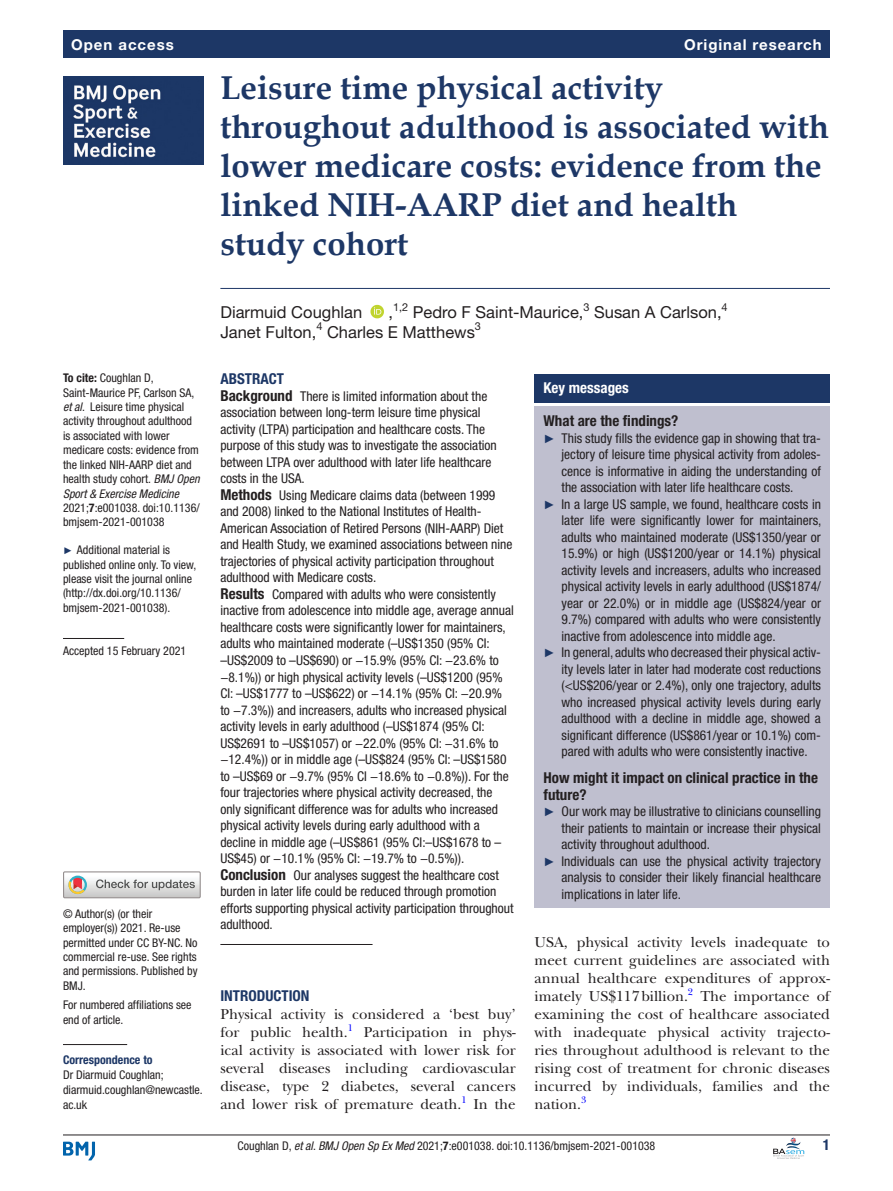
<style>
.page{position:relative;width:893px;height:1191px;background:#fff}
.page>*{position:absolute;margin:0;border:0;box-sizing:border-box;transform-origin:0 0}
.t1{font:700 33px/39px "Book Antiqua";color:#1d3766}
.t2{font:16.5px "Helvetica Neue LT Std";color:#231f20}
.t3{font:15px/18px "New Baskerville";color:#231f20;text-align:justify}
.t4{font:700 condensed 15px/16.5px "Helvetica Neue LT Std";color:#231f20}
.t5{font:700 15px "Helvetica Neue LT Std";letter-spacing:.065em;color:#fff}
.t6{font:700 condensed 15px "Helvetica Neue LT Std";color:#1d3766}
.t7{font:700 condensed 15px "Helvetica Neue LT Std";color:#fff}
.t8{font:condensed 13.5px/16.5px "Helvetica Neue LT Std";color:#231f20}
.t9{font:condensed 12px/14.4px "Helvetica Neue LT Std";color:#231f20}
.t10{font:700 condensed 12px "Helvetica Neue LT Std";color:#1d3766}
.t11{font:10.95px "Helvetica Neue LT Std";color:#231f20}
.t12{font:9.9px "New Baskerville";color:#00f}
.s1{font-weight:700}
.s2{font-style:italic}
.s3{font-family:"Arial";font-stretch:normal;font-size:9.75px;color:#1d3766}
.s4{font-weight:700;font-size:15px}
.s5{font-family:"Arial";font-stretch:normal;font-size:12px;color:#1d3766}
</style>
<div class="page">
<hr style="left:63px;top:1134px;width:767px;height:1px;background:#231f20">
<svg style="left:63px;top:1141px;width:32px;height:19px"></svg>
<svg style="left:773px;top:1137px;width:31px;height:22px"></svg>
<div style="left:63px;top:31px;width:767px;height:27px;background:#1d3766"></div>
<hr style="left:220px;top:288px;width:610px;height:1px;background:#1d3766">
<svg style="left:370px;top:305px;width:14px;height:13px"></svg>
<hr style="left:63px;top:638px;width:61px;height:1px;background:#231f20">
<hr style="left:63px;top:1044px;width:64px;height:1px;background:#231f20">
<div style="left:63px;top:871px;width:138px;height:27px;border:1px solid #969090"></div>
<svg style="left:64px;top:872px;width:136px;height:25px"></svg>
<img style="left:63px;top:77px;width:140px;height:88px">
<hr style="left:220px;top:944px;width:153px;height:1px;background:#231f20">
<div style="left:535px;top:374px;width:295px;height:28px;background:#1d3766"></div>
<div style="left:535px;top:406px;width:295px;height:502px;background:#bfbfcf"></div>
<p class="t5" style="left:71px;top:35px;width:104px">Open access</p>
<p class="t5" style="left:684px;top:35px;width:139px">Original research</p>
<h1 class="t1" style="left:220px;top:68px;width:610px">Leisure time physical activity throughout adulthood is associated with lower medicare costs: evidence from the linked NIH-AARP diet and health study cohort</h1>
<p class="t9" style="left:63px;top:371px;width:138px"><span class="s1">To cite:</span> Coughlan D,<br>Saint-Maurice PF, Carlson SA, <span class="s2">et al</span>. Leisure time physical activity throughout adulthood is associated with lower medicare costs: evidence from the linked NIH-AARP diet and health study cohort. <span class="s2">BMJ Open<br>Sport &amp; Exercise Medicine<br></span>2021;<span class="s1">7</span>:e001038. doi:10.1136/ bmjsem-2021-001038</p>
<p class="t9" style="left:63px;top:542px;width:135px"><span class="s3">►</span> Additional material is published online only. To view, please visit the journal online (http://dx.doi.org/10.1136/ bmjsem-2021-001038).</p>
<p class="t9" style="left:63px;top:644px;width:125px">Accepted 15 February 2021</p>
<p class="t9" style="left:63px;top:906px;width:136px">© Author(s) (or their employer(s)) 2021. Re-use permitted under CC BY-NC. No commercial re-use. See rights and permissions. Published by<br>BMJ.</p>
<p class="t9" style="left:63px;top:997px;width:130px;line-height:15px">For numbered affiliations see end of article.</p>
<p class="t10" style="left:63px;top:1053px;width:91px">Correspondence to</p>
<p class="t9" style="left:63px;top:1067px;width:141px;line-height:15px">Dr Diarmuid Coughlan; diarmuid.coughlan@newcastle. ac.uk</p>
<p class="t11" style="left:393px;top:300px;width:17px">1,2</p>
<p class="t2" style="left:413px;top:303px;width:172px">Pedro F Saint-Maurice,</p>
<p class="t11" style="left:583px;top:300px;width:8px">3</p>
<p class="t2" style="left:594px;top:303px;width:129px">Susan A Carlson,</p>
<p class="t11" style="left:722px;top:300px;width:8px">4</p>
<p class="t2" style="left:220px;top:303px;width:143px">Diarmuid Coughlan</p>
<p class="t2" style="left:389px;top:303px;width:6px">,</p>
<p class="t2" style="left:220px;top:322px;width:97px">Janet Fulton,</p>
<p class="t11" style="left:316px;top:320px;width:8px">4</p>
<p class="t2" style="left:327px;top:322px;width:149px">Charles E Matthews</p>
<p class="t11" style="left:475px;top:320px;width:8px">3</p>
<p class="t6" style="left:220px;top:370px;width:65px">ABSTRACT</p>
<p class="t8" style="left:220px;top:388px;width:295px"><span class="s4">Background</span> There is limited information about the association between long-term leisure time physical activity (LTPA) participation and healthcare costs. The purpose of this study was to investigate the association between LTPA over adulthood with later life healthcare costs in the USA.<br><span class="s4">Methods</span> Using Medicare claims data (between 1999 and 2008) linked to the National Institutes of Health-American Association of Retired Persons (NIH-AARP) Diet and Health Study, we examined associations between nine trajectories of physical activity participation throughout adulthood with Medicare costs.<br><span class="s4">Results</span> Compared with adults who were consistently inactive from adolescence into middle age, average annual healthcare costs were significantly lower for maintainers, adults who maintained moderate (–US$1350 (95% CI: –US$2009 to –US$690) or −15.9% (95% CI: −23.6% to −8.1%)) or high physical activity levels (–US$1200 (95% CI: –US$1777 to –US$622) or −14.1% (95% CI: −20.9% to −7.3%)) and increasers, adults who increased physical activity levels in early adulthood (–US$1874 (95% CI:<br>US$2691 to –US$1057) or −22.0% (95% CI: −31.6% to −12.4%)) or in middle age (–US$824 (95% CI: –US$1580 to –US$69 or −9.7% (95% CI −18.6% to −0.8%)). For the four trajectories where physical activity decreased, the only significant difference was for adults who increased physical activity levels during early adulthood with a decline in middle age (–US$861 (95% CI:–US$1678 to – US$45) or −10.1% (95% CI: −19.7% to −0.5%)).<br><span class="s4">Conclusion</span> Our analyses suggest the healthcare cost burden in later life could be reduced through promotion efforts supporting physical activity participation throughout adulthood.</p>
<p class="t6" style="left:220px;top:987px;width:91px">INTRODUCTION</p>
<p class="t3" style="left:220px;top:1005px;width:297px">Physical activity is considered a ‘best buy’ for public health.</p>
<p class="t12" style="left:348px;top:1021px;width:7px">1</p>
<p class="t3" style="left:220px;top:1023px;width:297px;text-indent:143px">Participation in phys&shy;ical activity is associated with lower risk for several diseases including cardiovascular disease, type 2 diabetes, several cancers and lower risk of premature death.</p>
<p class="t12" style="left:461px;top:1093px;width:7px">1</p>
<p class="t3" style="left:473px;top:1095px;width:44px">In the</p>
<p class="t7" style="left:544px;top:379px;width:87px">Key messages</p>
<p class="t4" style="left:544px;top:412px;width:136px">What are the findings?</p>
<p class="t8" style="left:544px;top:429px;width:279px"><span class="s5">►</span> This study fills the evidence gap in showing that tra-</p>
<p class="t8" style="left:562px;top:446px;width:261px">jectory of leisure time physical activity from adoles-</p>
<p class="t8" style="left:562px;top:462px;width:261px">cence is informative in aiding the understanding of</p>
<p class="t8" style="left:562px;top:479px;width:233px">the association with later life healthcare costs.</p>
<p class="t8" style="left:544px;top:495px;width:279px"><span class="s5">►</span> In a large US sample, we found, healthcare costs in</p>
<p class="t8" style="left:562px;top:512px;width:261px">later life were significantly lower for maintainers,</p>
<p class="t8" style="left:562px;top:528px;width:261px">adults who maintained moderate (US$1350/year or</p>
<p class="t8" style="left:562px;top:545px;width:261px">15.9%) or high (US$1200/year or 14.1%) physical</p>
<p class="t8" style="left:562px;top:561px;width:261px">activity levels and increasers, adults who increased</p>
<p class="t8" style="left:562px;top:578px;width:261px">physical activity levels in early adulthood (US$1874/</p>
<p class="t8" style="left:562px;top:594px;width:261px">year or 22.0%) or in middle age (US$824/year or</p>
<p class="t8" style="left:562px;top:611px;width:261px">9.7%) compared with adults who were consistently</p>
<p class="t8" style="left:562px;top:627px;width:215px">inactive from adolescence into middle age.</p>
<p class="t8" style="left:544px;top:644px;width:279px"><span class="s5">►</span> In general, adults who decreased their physical activ-</p>
<p class="t8" style="left:562px;top:660px;width:261px">ity levels later in later had moderate cost reductions</p>
<p class="t8" style="left:562px;top:677px;width:261px">(&lt;US$206/year or 2.4%), only one trajectory, adults</p>
<p class="t8" style="left:562px;top:693px;width:261px">who increased physical activity levels during early</p>
<p class="t8" style="left:562px;top:710px;width:261px">adulthood with a decline in middle age, showed a</p>
<p class="t8" style="left:562px;top:726px;width:261px">significant difference (US$861/year or 10.1%) com-</p>
<p class="t8" style="left:562px;top:743px;width:248px">pared with adults who were consistently inactive.</p>
<p class="t4" style="left:544px;top:769px;width:276px">How might it impact on clinical practice in the future?</p>
<p class="t8" style="left:544px;top:803px;width:279px"><span class="s5">►</span> Our work may be illustrative to clinicians counselling</p>
<p class="t8" style="left:562px;top:819px;width:261px">their patients to maintain or increase their physical</p>
<p class="t8" style="left:562px;top:836px;width:150px">activity throughout adulthood.</p>
<p class="t8" style="left:544px;top:852px;width:279px"><span class="s5">►</span> Individuals can use the physical activity trajectory</p>
<p class="t8" style="left:562px;top:869px;width:261px">analysis to consider their likely financial healthcare</p>
<p class="t8" style="left:562px;top:885px;width:121px">implications in later life.</p>
<p class="t3" style="left:535px;top:933px;width:297px">USA, physical activity levels inadequate to meet current guidelines are associated with annual healthcare expenditures of approx&shy;imately US$117billion.</p>
<p class="t12" style="left:688px;top:985px;width:7px">2</p>
<p class="t3" style="left:535px;top:987px;width:297px;text-indent:166px">The importance of examining the cost of healthcare associated with inadequate physical activity trajecto&shy;ries throughout adulthood is relevant to the rising cost of treatment for chronic diseases incurred by individuals, families and the nation.</p>
<p class="t12" style="left:581px;top:1093px;width:7px">3</p>
<p class="t9" style="left:238px;top:1138px;width:419px">Coughlan D, <span class="s2">et al</span>. <span class="s2">BMJ Open Sp Ex Med</span> 2021;<span class="s1">7</span>:e001038. doi:10.1136/bmjsem-2021-001038</p>
<p class="t6" style="left:823px;top:1135px;width:9px">1</p>
</div>
